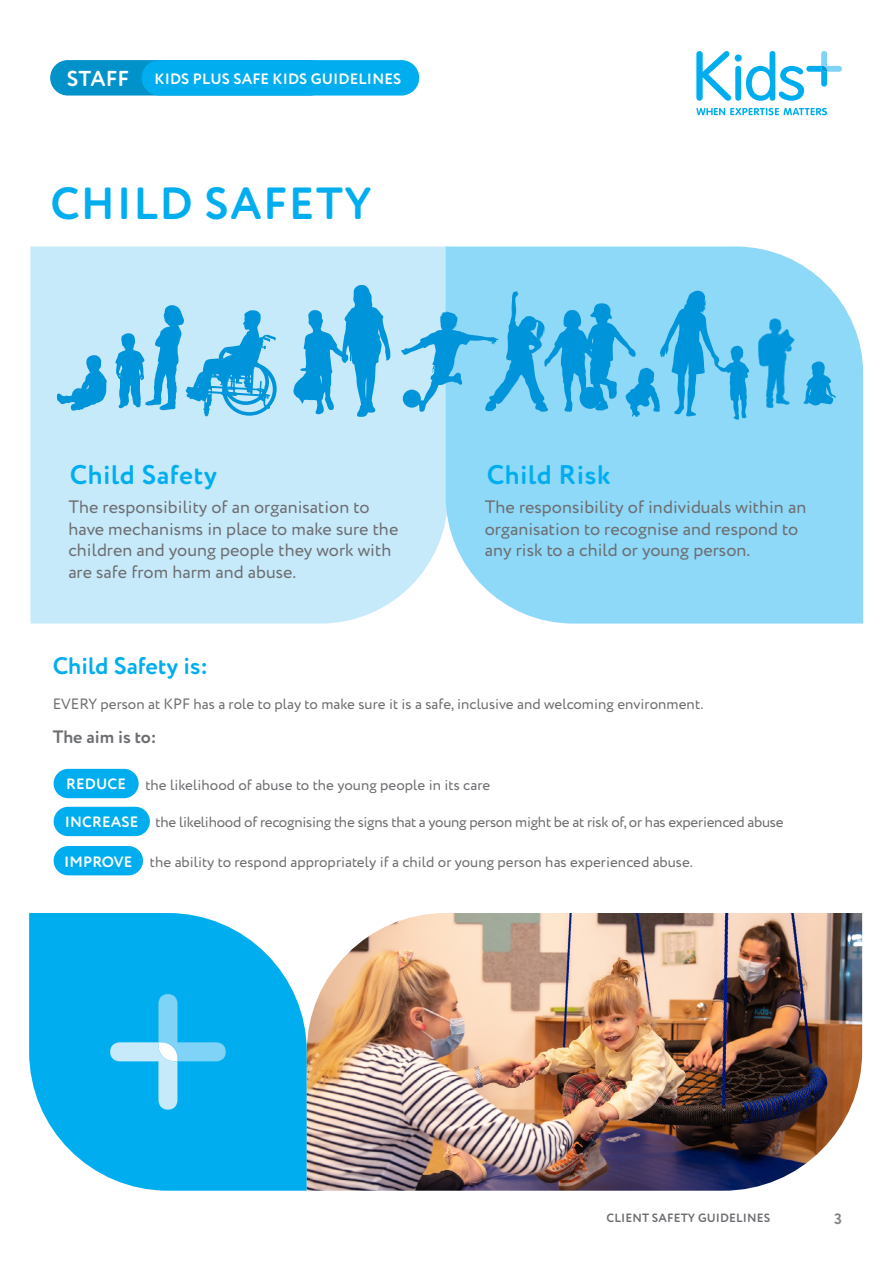
<style>
.page{position:relative;width:893px;height:1263px;background:#fff}
.page>*{position:absolute;margin:0;border:0;box-sizing:border-box;transform-origin:0 0}
.t1{font:700 45px "Circe Rounded";letter-spacing:.03em;color:#00aeef}
.t2{font:700 27px "Circe Rounded";letter-spacing:.02em;color:#00aeef}
.t3{font:700 24px "Circe Rounded";color:#00aeef}
.t4{font:18px/21.6px "Circe Rounded";color:#6d6e71}
.t5{font:700 18px "Circe Rounded";color:#6d6e71}
.t6{font:15px "Circe Rounded";color:#6d6e71}
.t7{font:15px "Circe Rounded";letter-spacing:-.02em;color:#6d6e71}
.t8{font:700 15px "Circe Rounded";letter-spacing:.01em;color:#fff}
.t9{font:700 15px "Circe Rounded";color:#808285}
.t10{font:700 12px "Circe Rounded";letter-spacing:.01em;color:#6d6e71}
.s1{font-size:21.6px}
.s2{font-weight:700;color:#fff}
</style>
<div class="page">
<div style="left:30px;top:246px;width:416px;height:377px;background:#c7eafb"></div>
<div style="left:446px;top:246px;width:417px;height:377px;background:#8ed8f8"></div>
<svg style="left:293px;top:285px;width:99px;height:132px"></svg>
<svg style="left:758px;top:318px;width:37px;height:90px"></svg>
<svg style="left:400px;top:290px;width:349px;height:130px"></svg>
<svg style="left:803px;top:361px;width:33px;height:45px"></svg>
<svg style="left:115px;top:305px;width:162px;height:112px"></svg>
<svg style="left:57px;top:355px;width:50px;height:56px"></svg>
<div style="left:54px;top:769px;width:85px;height:29px;background:#00aeef;border-radius:15px"></div>
<div style="left:54px;top:807px;width:96px;height:29px;background:#00aeef;border-radius:15px"></div>
<div style="left:54px;top:846px;width:89px;height:29px;background:#00aeef;border-radius:15px"></div>
<svg style="left:29px;top:913px;width:278px;height:278px;fill:#00aeef"></svg>
<img style="left:307px;top:913px;width:555px;height:278px">
<svg style="left:110px;top:994px;width:116px;height:115px"></svg>
<div style="left:50px;top:60px;width:278px;height:36px;background:#0092c8;border-radius:18px"></div>
<div style="left:142px;top:60px;width:277px;height:36px;background:#00aeef;border-radius:18px"></div>
<svg style="left:696px;top:51px;width:35px;height:50px"></svg>
<div style="left:735px;top:54px;width:7px;height:8px;background:#00aeef;border-radius:50%"></div>
<div style="left:735px;top:66px;width:6px;height:35px;background:#00aeef;border-radius:3px"></div>
<svg style="left:746px;top:51px;width:96px;height:50px"></svg>
<svg style="left:696px;top:108px;width:131px;height:7px"></svg>
<p class="t8" style="left:67px;top:70px;width:336px"><span class="s1">STAFF</span> KIDS PLUS SAFE KIDS GUIDELINES</p>
<h1 class="t1" style="left:50px;top:177px;width:323px">CHILD SAFETY</h1>
<h2 class="t2" style="left:70px;top:459px;width:149px">Child Safety</h2>
<h2 class="t2" style="left:487px;top:459px;width:125px">Child Risk</h2>
<p class="t4" style="left:68px;top:497px;width:332px">The responsibility of an organisation to have mechanisms in place to make sure the children and young people they work with are safe from harm and abuse.</p>
<p class="t4" style="left:485px;top:497px;width:323px">The responsibility of individuals within an organisation to recognise and respond to any risk to a child or young person.</p>
<h3 class="t3" style="left:53px;top:651px;width:157px">Child Safety is:</h3>
<p class="t6" style="left:53px;top:695px;width:652px">EVERY person at KPF has a role to play to make sure it is a safe, inclusive and welcoming environment.</p>
<p class="t5" style="left:53px;top:726px;width:105px">The aim is to:</p>
<p class="t8" style="left:66px;top:775px;width:61px">REDUCE</p>
<p class="t6" style="left:145px;top:776px;width:346px">the likelihood of abuse to the young people in its care</p>
<p class="t7" style="left:65px;top:813px;width:720px"><span class="s2">INCREASE</span> the likelihood of recognising the signs that a young person might be at risk of, or has experienced abuse</p>
<p class="t8" style="left:64px;top:852px;width:70px">IMPROVE</p>
<p class="t6" style="left:150px;top:853px;width:545px">the ability to respond appropriately if a child or young person has experienced abuse.</p>
<p class="t10" style="left:606px;top:1211px;width:165px">CLIENT SAFETY GUIDELINES</p>
<p class="t9" style="left:834px;top:1209px;width:9px">3</p>
</div>
